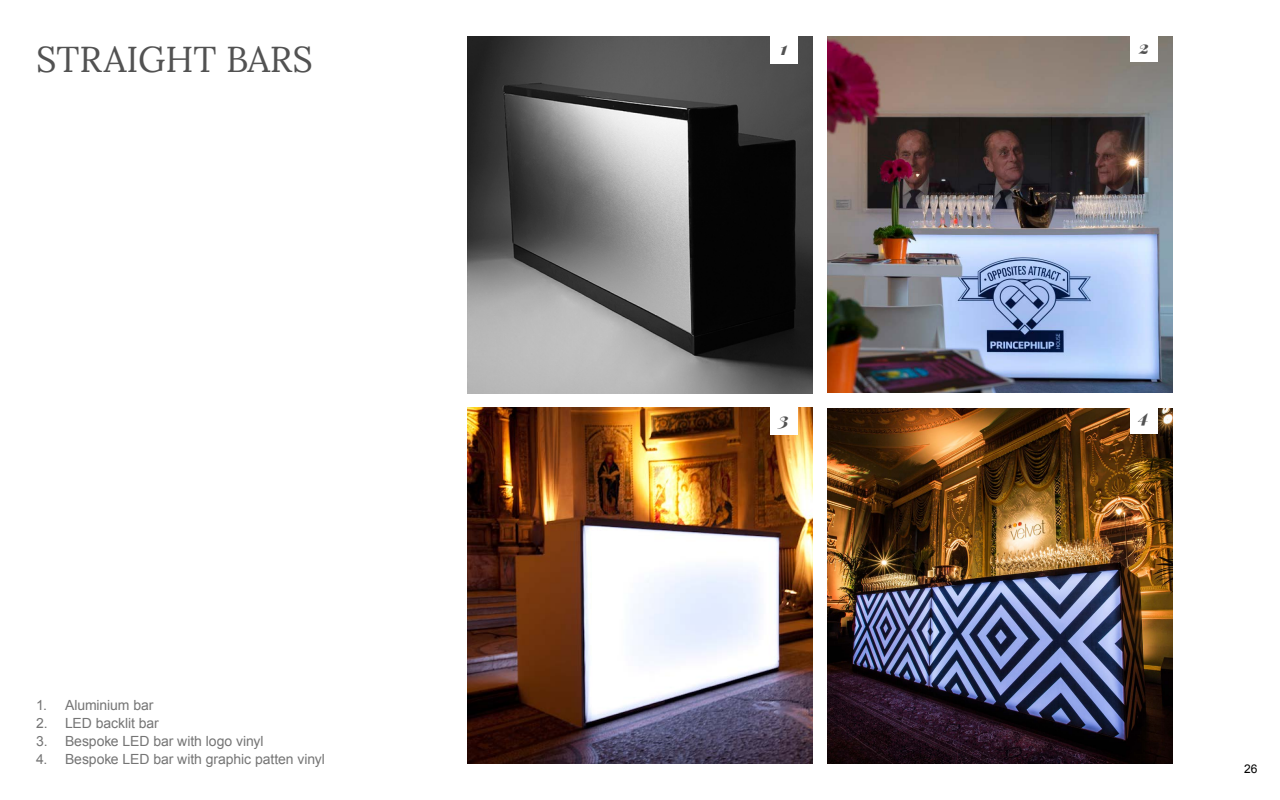
<style>
.page{position:relative;width:1280px;height:800px;background:#fff}
.page>*{position:absolute;margin:0;border:0;box-sizing:border-box;transform-origin:0 0}
.t1{font:36px "Lora";color:#525252}
.t2{font:italic 900 18px "Playfair Display";color:#525252}
.t3{font:14px "Arial";letter-spacing:-.01em;color:#757575}
.t4{font:12px "Arial";color:#000}
</style>
<div class="page">
<img style="left:468px;top:37px;width:344px;height:356px">
<img style="left:827px;top:408px;width:345px;height:356px">
<img style="left:827px;top:37px;width:345px;height:356px">
<img style="left:468px;top:407px;width:344px;height:357px">
<div style="left:1130px;top:406px;width:28px;height:28px;background:#fff"></div>
<div style="left:1130px;top:34px;width:28px;height:28px;background:#fff"></div>
<div style="left:770px;top:36px;width:28px;height:28px;background:#fff"></div>
<div style="left:770px;top:407px;width:28px;height:28px;background:#fff"></div>
<h1 class="t1" style="left:36px;top:32px;width:278px">STRAIGHT BARS</h1>
<p class="t3" style="left:36px;top:696px;width:119px">1. Aluminium bar</p>
<p class="t3" style="left:36px;top:714px;width:124px">2. LED backlit bar</p>
<p class="t3" style="left:36px;top:732px;width:229px">3. Bespoke LED bar with logo vinyl</p>
<p class="t3" style="left:36px;top:750px;width:291px">4. Bespoke LED bar with graphic patten vinyl</p>
<p class="t2" style="left:781px;top:35px;width:9px">1</p>
<p class="t2" style="left:1139px;top:35px;width:12px">2</p>
<p class="t2" style="left:779px;top:407px;width:11px">3</p>
<p class="t2" style="left:1139px;top:404px;width:11px">4</p>
<p class="t4" style="left:1244px;top:761px;width:15px">26</p>
</div>
